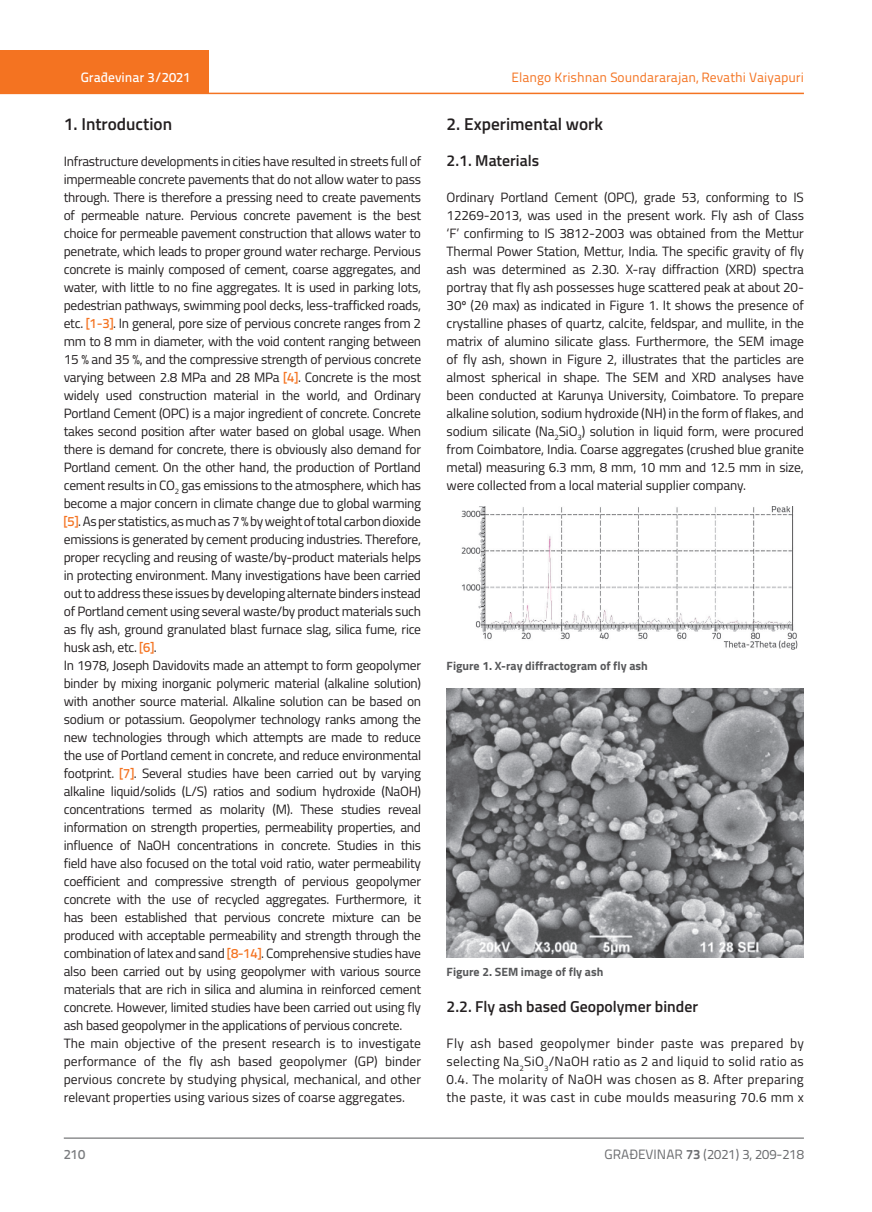
<style>
.page{position:relative;width:872px;height:1212px;background:#fff}
.page>*{position:absolute;margin:0;border:0;box-sizing:border-box;transform-origin:0 0}
.t1{font:600 17.25px "Titillium";color:#231f20}
.t2{font:600 15.75px "Titillium";color:#231f20}
.t3{font:13.5px/18px "Titillium";letter-spacing:-.02em;color:#231f20;text-align:justify}
.t4{font:13.5px "Titillium Text 22 L";color:#f47321}
.t5{font:13.5px "Titillium Text 22 L";color:#6c6d70}
.t6{font:500 13.5px "Titillium Text 22 L";color:#fff}
.t7{font:500 13.5px "Titillium Text 22 L";color:#787a7d}
.t8{font:700 12px "Titillium";color:#57585a}
.s1{font-family:"Titillium Text 22 L";font-weight:500;color:#f47321}
.s2{font-weight:700}
</style>
<div class="page">
<div style="left:0;top:50px;width:208px;height:44px;background:#f47321"></div>
<hr style="left:0;top:93px;width:804px;height:1px;background:#f47321">
<hr style="left:64px;top:1138px;width:740px;height:1px;background:#57585a">
<img style="left:461px;top:507px;width:337px;height:143px">
<img style="left:446px;top:688px;width:358px;height:269px">
<p class="t6" style="left:81px;top:67px;width:111px">Građevinar 3/2021</p>
<p class="t1" style="left:64px;top:111px;width:110px">1. Introduction</p>
<p class="t3" style="left:64px;top:151px;width:359px;text-align:left">Infrastructure developments in cities have resulted in streets full of impermeable concrete pavements that do not allow water to pass through. There is therefore a pressing need to create pavements of permeable nature. Pervious concrete pavement is the best choice for permeable pavement construction that allows water to penetrate, which leads to proper ground water recharge. Pervious concrete is mainly composed of cement, coarse aggregates, and water, with little to no fine aggregates. It is used in parking lots, pedestrian pathways, swimming pool decks, less-trafficked roads, etc. <span class="s1">[1-3]</span>. In general, pore size of pervious concrete ranges from 2 mm to 8 mm in diameter, with the void content ranging between 15 % and 35 %, and the compressive strength of pervious concrete varying between 2.8 MPa and 28 MPa <span class="s1">[4]</span>. Concrete is the most widely used construction material in the world, and Ordinary Portland Cement (OPC) is a major ingredient of concrete. Concrete takes second position after water based on global usage. When there is demand for concrete, there is obviously also demand for Portland cement. On the other hand, the production of Portland cement results in CO<sub>2</sub> gas emissions to the atmosphere, which has become a major concern in climate change due to global warming <span class="s1">[5]</span>. As per statistics, as much as 7 % by weight of total carbon dioxide emissions is generated by cement producing industries. Therefore, proper recycling and reusing of waste/by-product materials helps in protecting environment. Many investigations have been carried out to address these issues by developing alternate binders instead of Portland cement using several waste/by product materials such as fly ash, ground granulated blast furnace slag, silica fume, rice husk ash, etc. <span class="s1">[6]</span>.<br>In 1978, Joseph Davidovits made an attempt to form geopolymer binder by mixing inorganic polymeric material (alkaline solution) with another source material. Alkaline solution can be based on sodium or potassium. Geopolymer technology ranks among the new technologies through which attempts are made to reduce the use of Portland cement in concrete, and reduce environmental footprint. <span class="s1">[7]</span>. Several studies have been carried out by varying alkaline liquid/solids (L/S) ratios and sodium hydroxide (NaOH) concentrations termed as molarity (M). These studies reveal information on strength properties, permeability properties, and influence of NaOH concentrations in concrete. Studies in this field have also focused on the total void ratio, water permeability coefficient and compressive strength of pervious geopolymer concrete with the use of recycled aggregates. Furthermore, it has been established that pervious concrete mixture can be produced with acceptable permeability and strength through the combination of latex and sand <span class="s1">[8-14]</span>. Comprehensive studies have also been carried out by using geopolymer with various source materials that are rich in silica and alumina in reinforced cement concrete. However, limited studies have been carried out using fly ash based geopolymer in the applications of pervious concrete.<br>The main objective of the present research is to investigate performance of the fly ash based geopolymer (GP) binder pervious concrete by studying physical, mechanical, and other relevant properties using various sizes of coarse aggregates.</p>
<p class="t4" style="left:511px;top:68px;width:294px">Elango Krishnan Soundararajan, Revathi Vaiyapuri</p>
<p class="t1" style="left:446px;top:111px;width:158px">2. Experimental work</p>
<p class="t2" style="left:446px;top:148px;width:94px">2.1. Materials</p>
<p class="t3" style="left:446px;top:187px;width:359px">Ordinary Portland Cement (OPC), grade 53, conforming to IS 12269-2013, was used in the present work. Fly ash of Class ‘F’ confirming to IS 3812-2003 was obtained from the Mettur Thermal Power Station, Mettur, India. The specific gravity of fly ash was determined as 2.30. X-ray diffraction (XRD) spectra portray that fly ash possesses huge scattered peak at about 20- 30º (2 max) as indicated in Figure 1. It shows the presence of crystalline phases of quartz, calcite, feldspar, and mullite, in the matrix of alumino silicate glass. Furthermore, the SEM image of fly ash, shown in Figure 2, illustrates that the particles are almost spherical in shape. The SEM and XRD analyses have been conducted at Karunya University, Coimbatore. To prepare alkaline solution, sodium hydroxide (NH) in the form of flakes, and sodium silicate (Na<sub>2</sub>SiO<sub>3</sub>) solution in liquid form, were procured from Coimbatore, India. Coarse aggregates (crushed blue granite metal) measuring 6.3 mm, 8 mm, 10 mm and 12.5 mm in size, were collected from a local material supplier company.</p>
<p class="t8" style="left:446px;top:657px;width:203px">Figure 1. X-ray diffractogram of fly ash</p>
<p class="t8" style="left:446px;top:963px;width:158px">Figure 2. SEM image of fly ash</p>
<p class="t2" style="left:446px;top:995px;width:253px">2.2. Fly ash based Geopolymer binder</p>
<p class="t3" style="left:446px;top:1034px;width:359px">Fly ash based geopolymer binder paste was prepared by selecting Na<sub>2</sub>SiO<sub>3</sub>/NaOH ratio as 2 and liquid to solid ratio as 0.4. The molarity of NaOH was chosen as 8. After preparing the paste, it was cast in cube moulds measuring 70.6 mm x</p>
<p class="t7" style="left:64px;top:1144px;width:23px">210</p>
<p class="t5" style="left:604px;top:1144px;width:201px">GRAĐEVINAR <span class="s2">73</span> (2021) 3, 209-218</p>
</div>
